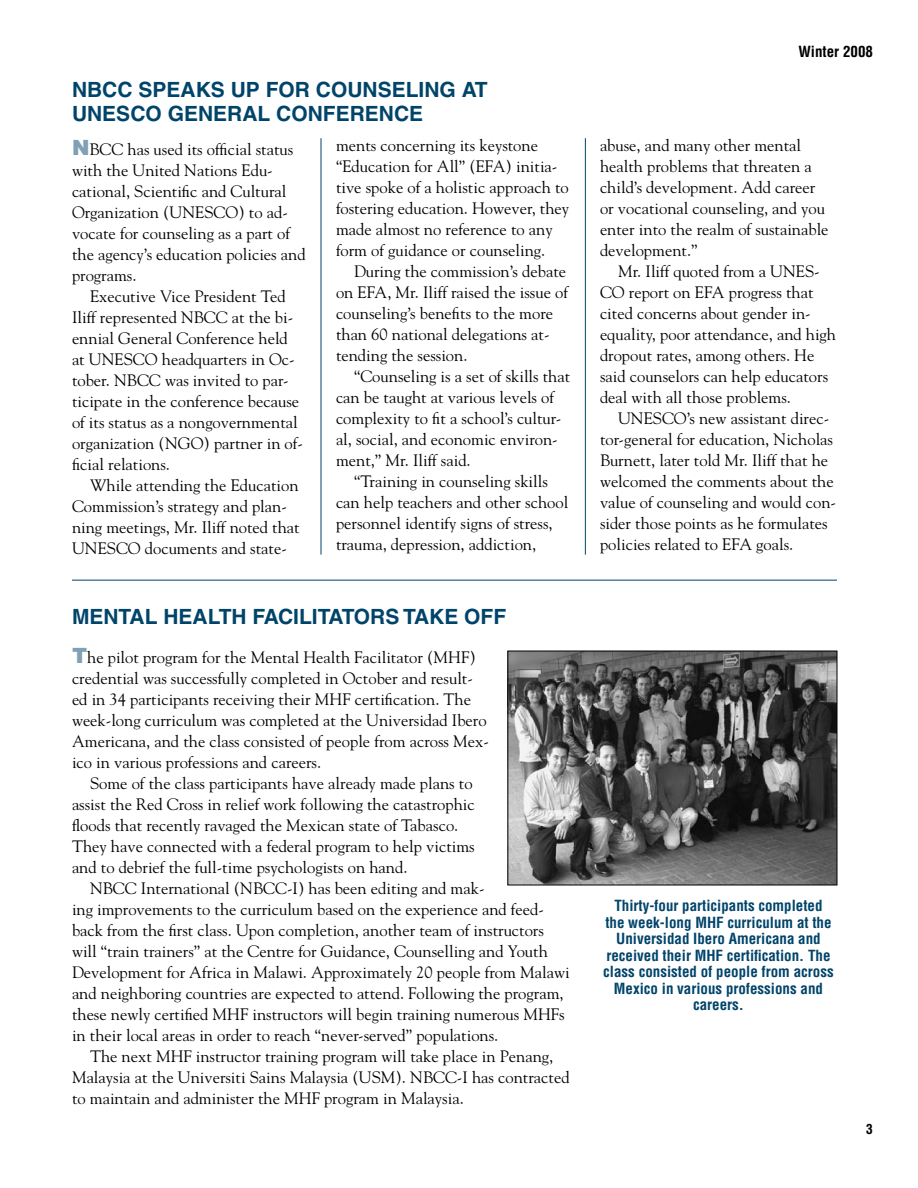
<style>
.page{position:relative;width:918px;height:1188px;background:#fff}
.page>*{position:absolute;margin:0;border:0;box-sizing:border-box;transform-origin:0 0}
.t1{font:700 21px/24px "Helvetica";color:#00446a}
.t2{font:16.5px/21px "Goudy";color:#000}
.t3{font:700 condensed 15px/16.5px "Helvetica";color:#00446a;text-align:center}
.t4{font:700 condensed 15px "Helvetica";color:#000}
.s1{font-family:"Helvetica";font-weight:900;font-size:21px;color:#80a1b4}
</style>
<div class="page">
<hr style="left:585px;top:138px;width:1px;height:417px;background:#00446a">
<hr style="left:72px;top:580px;width:765px;height:1px;background:#00446a">
<hr style="left:321px;top:138px;width:1px;height:417px;background:#00446a">
<img style="left:509px;top:653px;width:326px;height:230px">
<div style="left:507px;top:651px;width:330px;height:234px;border:1px solid #000"></div>
<p class="t1" style="left:72px;top:78px;width:411px">NBCC SPEAKS UP FOR COUNSELING AT<br>UNESCO GENERAL CONFERENCE</p>
<p class="t2" style="left:72px;top:139px;width:235px"><span class="s1">N</span>BCC has used its official status with the United Nations Edu&shy;cational, Scientific and Cultural<br>Organization (UNESCO) to ad&shy;vocate for counseling as a part of the agency’s education policies and programs.</p>
<p class="t2" style="left:72px;top:286px;width:232px;text-indent:18px">Executive Vice President Ted<br>Iliff represented NBCC at the bi&shy;ennial General Conference held at UNESCO headquarters in Oc&shy;tober. NBCC was invited to par&shy;ticipate in the conference because of its status as a nongovernmental organization (NGO) partner in of&shy;ficial relations.</p>
<p class="t2" style="left:72px;top:475px;width:229px;text-indent:18px">While attending the Education<br>Commission’s strategy and plan&shy;ning meetings, Mr. Iliff noted that<br>UNESCO documents and state-</p>
<p class="t2" style="left:336px;top:134px;width:235px">ments concerning its keystone “Education for All” (EFA) initia&shy;tive spoke of a holistic approach to fostering education. However, they made almost no reference to any form of guidance or counseling.</p>
<p class="t2" style="left:336px;top:260px;width:233px;text-indent:18px">During the commission’s debate on EFA, Mr. Iliff raised the issue of counseling’s benefits to the more than 60 national delegations at&shy;tending the session.</p>
<p class="t2" style="left:336px;top:365px;width:236px;text-indent:18px">“Counseling is a set of skills that can be taught at various levels of complexity to fit a school’s cultur&shy;al, social, and economic environ&shy;ment,” Mr. Iliff said.</p>
<p class="t2" style="left:336px;top:470px;width:234px;text-indent:18px">“Training in counseling skills can help teachers and other school personnel identify signs of stress, trauma, depression, addiction,</p>
<p class="t1" style="left:72px;top:604px;width:436px">MENTAL HEALTH FACILITATORS TAKE OFF</p>
<p class="t2" style="left:72px;top:646px;width:418px"><span class="s1">T</span>he pilot program for the Mental Health Facilitator (MHF) credential was successfully completed in October and result&shy;ed in 34 participants receiving their MHF certification. The week-long curriculum was completed at the Universidad Ibero Americana, and the class consisted of people from across Mex&shy;ico in various professions and careers.</p>
<p class="t2" style="left:72px;top:772px;width:404px;text-indent:18px">Some of the class participants have already made plans to assist the Red Cross in relief work following the catastrophic floods that recently ravaged the Mexican state of Tabasco.<br>They have connected with a federal program to help victims and to debrief the full-time psychologists on hand.</p>
<p class="t2" style="left:72px;top:877px;width:499px;text-indent:18px">NBCC International (NBCC-I) has been editing and mak-<br>ing improvements to the curriculum based on the experience and feed&shy;back from the first class. Upon completion, another team of instructors will “train trainers” at the Centre for Guidance, Counselling and Youth Development for Africa in Malawi. Approximately 20 people from Malawi and neighboring countries are expected to attend. Following the program, these newly certified MHF instructors will begin training numerous MHFs in their local areas in order to reach “never-served” populations.</p>
<p class="t2" style="left:72px;top:1045px;width:499px;text-indent:18px">The next MHF instructor training program will take place in Penang,<br>Malaysia at the Universiti Sains Malaysia (USM). NBCC-I has contracted to maintain and administer the MHF program in Malaysia.</p>
<p class="t4" style="left:798px;top:42px;width:76px">Winter 2008</p>
<p class="t2" style="left:600px;top:134px;width:230px">abuse, and many other mental health problems that threaten a child’s development. Add career or vocational counseling, and you enter into the realm of sustainable development.”</p>
<p class="t2" style="left:600px;top:260px;width:238px;text-indent:18px">Mr. Iliff quoted from a UNES-<br>CO report on EFA progress that cited concerns about gender in&shy;equality, poor attendance, and high dropout rates, among others. He said counselors can help educators deal with all those problems.</p>
<p class="t2" style="left:600px;top:407px;width:238px;text-indent:18px">UNESCO’s new assistant direc&shy;tor-general for education, Nicholas Burnett, later told Mr. Iliff that he welcomed the comments about the value of counseling and would con&shy;sider those points as he formulates policies related to EFA goals.</p>
<p class="t3" style="left:603px;top:897px;width:232px">Thirty-four participants completed the week-long MHF curriculum at the<br>Universidad Ibero Americana and received their MHF certification. The class consisted of people from across<br>Mexico in various professions and careers.</p>
</div>
